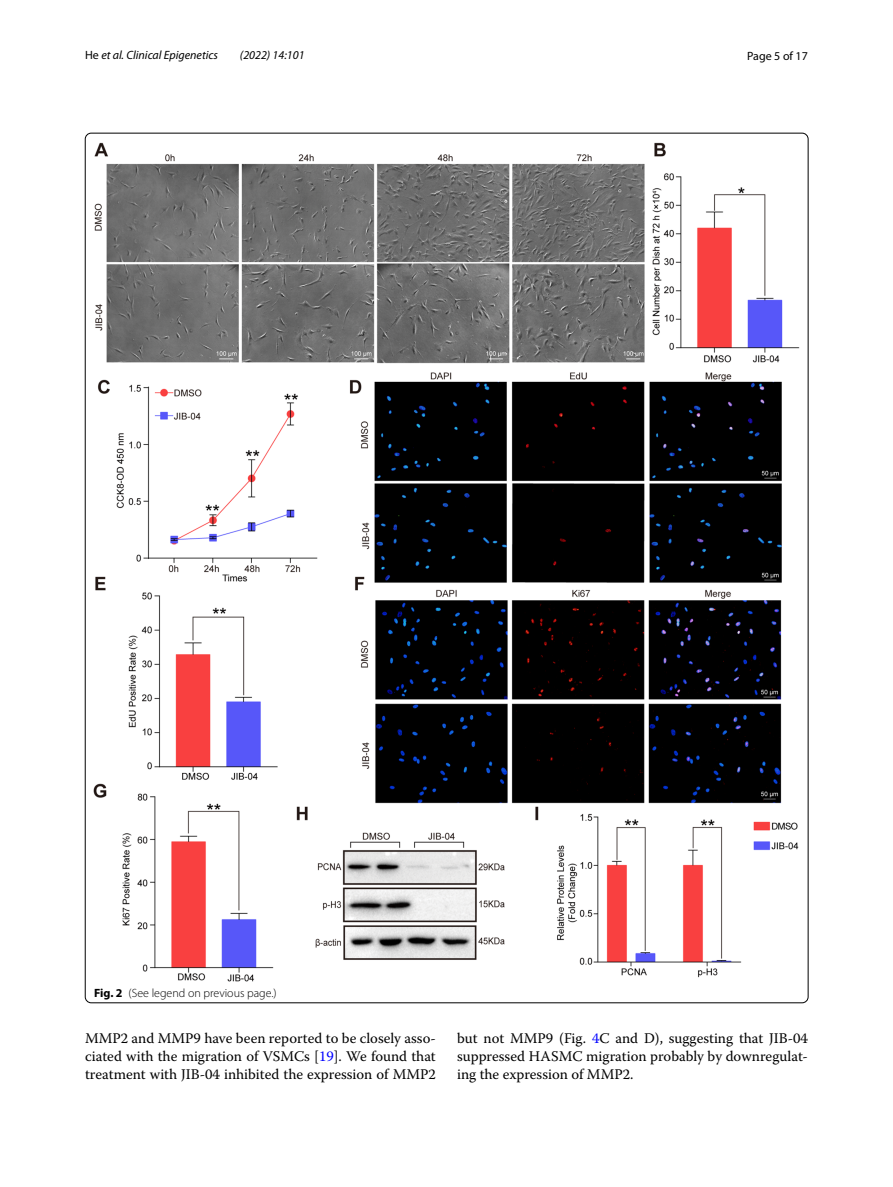
<style>
.page{position:relative;width:893px;height:1187px;background:#fff}
.page>*{position:absolute;margin:0;border:0;box-sizing:border-box;transform-origin:0 0}
.t1{font:14.7px/18px "Warnock Pro";color:#000;text-align:justify}
.t2{font:italic 12px "Myriad Pro";color:#000}
.t3{font:300 12px "Myriad Pro";color:#000}
.t4{font:12px "Myriad Pro";color:#000}
.s1{font-style:normal}
.s2{font-weight:700}
.s3{color:#00f}
</style>
<div class="page">
<img style="left:94px;top:142px;width:706px;height:839px">
<p class="t2" style="left:85px;top:48px;width:135px"><span class="s1">He</span> et al. Clinical Epigenetics</p>
<p class="t2" style="left:240px;top:48px;width:66px">(2022) 14:101</p>
<p class="t4" style="left:747px;top:48px;width:62px">Page 5 of 17</p>
<p class="t3" style="left:94px;top:986px;width:184px"><span class="s2">Fig. 2</span> (See legend on previous page.)</p>
<p class="t1" style="left:85px;top:1029px;width:352px">MMP2 and MMP9 have been reported to be closely asso&shy;ciated with the migration of VSMCs [<span class="s3">19</span>]. We found that treatment with JIB-04 inhibited the expression of MMP2</p>
<p class="t1" style="left:457px;top:1029px;width:352px">but not MMP9 (Fig. <span class="s3">4</span>C and D), suggesting that JIB-04 suppressed HASMC migration probably by downregulat&shy;ing the expression of MMP2.</p>
</div>
